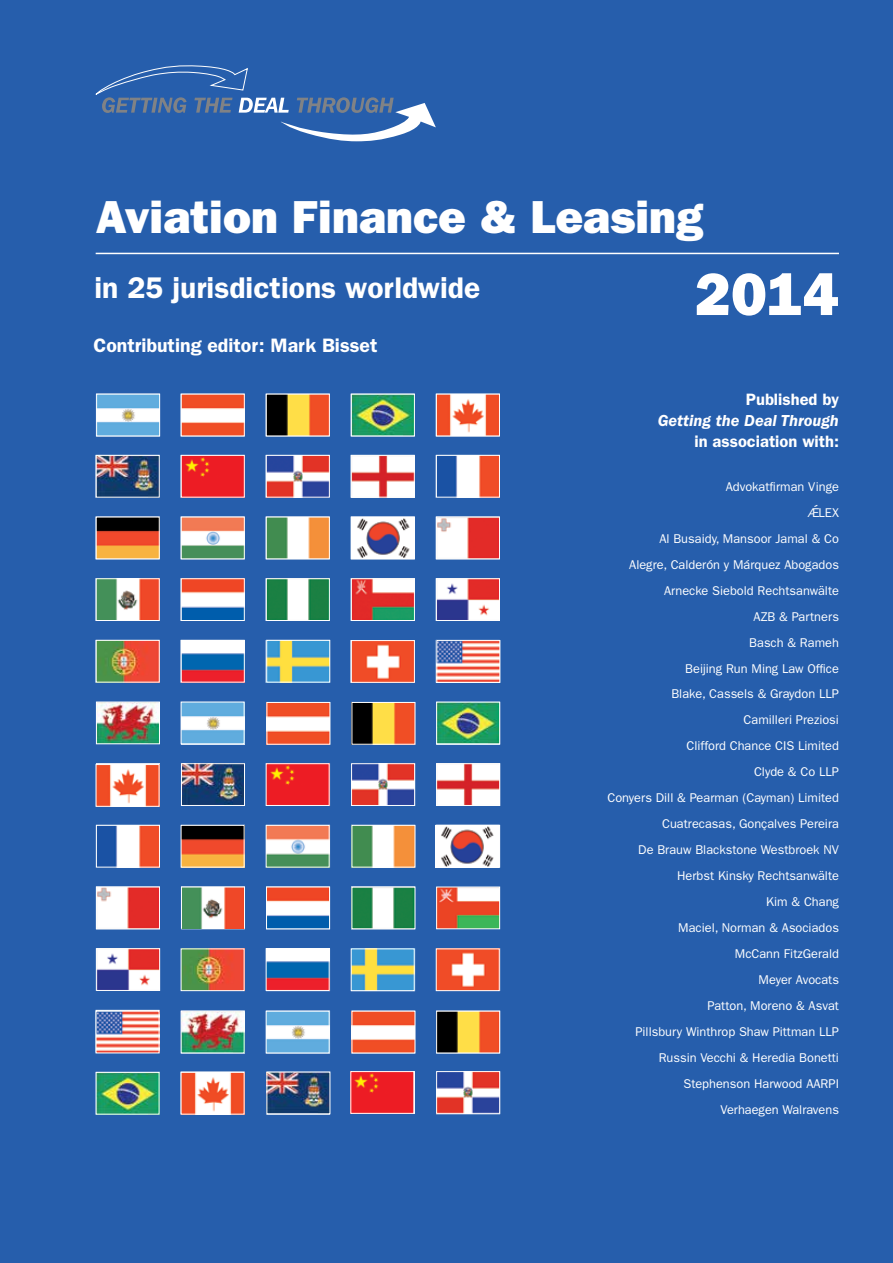
<style>
.page{position:relative;width:893px;height:1263px;background:#265eac}
.page>*{position:absolute;margin:0;border:0;box-sizing:border-box;transform-origin:0 0}
.t1{font:60px "ITC Franklin Gothic Std Hvy";color:#fff}
.t2{font:46.5px "ITC Franklin Gothic Std Hvy";color:#fff}
.t3{font:600 30px "ITC Franklin Gothic Std";color:#fff}
.t4{font:600 19.5px "ITC Franklin Gothic Std";color:#fff}
.t5{font:600 16.5px "ITC Franklin Gothic Std";color:#fff}
.t6{font:italic 600 16.5px "ITC Franklin Gothic Std";color:#fff}
.t7{font:12.75px/26px "ITC Franklin Gothic Std";color:#fff;text-align:right}
</style>
<div class="page">
<svg style="left:96px;top:65px;width:340px;height:76px"></svg>
<svg style="left:266px;top:682px;width:64px;height:1px"></svg>
<svg style="left:96px;top:763px;width:64px;height:43px"></svg>
<img style="left:98px;top:704px;width:60px;height:38px">
<div style="left:96px;top:702px;width:64px;height:42px;border:1px solid #fff"></div>
<svg style="left:181px;top:702px;width:64px;height:43px"></svg>
<div style="left:436px;top:702px;width:64px;height:43px;background:#e1e9f3"></div>
<img style="left:438px;top:889px;width:60px;height:38px">
<div style="left:436px;top:887px;width:64px;height:42px;border:1px solid #fff"></div>
<svg style="left:96px;top:1010px;width:63px;height:42px"></svg>
<div style="left:181px;top:1071px;width:63px;height:43px;background:#9db6d9"></div>
<img style="left:268px;top:889px;width:60px;height:38px">
<div style="left:266px;top:887px;width:64px;height:42px;border:1px solid #fff"></div>
<img style="left:354px;top:889px;width:59px;height:38px">
<div style="left:352px;top:887px;width:63px;height:42px;border:1px solid #fff"></div>
<img style="left:183px;top:950px;width:59px;height:39px">
<div style="left:181px;top:948px;width:63px;height:43px;border:1px solid #fff"></div>
<img style="left:183px;top:704px;width:59px;height:38px">
<div style="left:181px;top:702px;width:63px;height:42px;border:1px solid #fff"></div>
<img style="left:268px;top:950px;width:60px;height:39px">
<div style="left:266px;top:948px;width:64px;height:43px;border:1px solid #fff"></div>
<img style="left:353px;top:950px;width:60px;height:39px">
<div style="left:351px;top:948px;width:64px;height:43px;border:1px solid #fff"></div>
<img style="left:268px;top:704px;width:60px;height:39px">
<div style="left:266px;top:702px;width:64px;height:43px;border:1px solid #fff"></div>
<img style="left:438px;top:950px;width:60px;height:39px">
<div style="left:436px;top:948px;width:64px;height:43px;border:1px solid #fff"></div>
<img style="left:354px;top:704px;width:59px;height:39px">
<div style="left:352px;top:702px;width:63px;height:43px;border:1px solid #fff"></div>
<img style="left:98px;top:1013px;width:59px;height:38px">
<img style="left:438px;top:704px;width:60px;height:38px">
<div style="left:436px;top:702px;width:64px;height:42px;border:1px solid #fff"></div>
<img style="left:183px;top:1013px;width:59px;height:38px">
<div style="left:181px;top:1011px;width:63px;height:42px;border:1px solid #fff"></div>
<img style="left:98px;top:766px;width:59px;height:39px">
<div style="left:96px;top:764px;width:63px;height:43px;border:1px solid #fff"></div>
<img style="left:268px;top:1013px;width:60px;height:38px">
<div style="left:266px;top:1011px;width:64px;height:42px;border:1px solid #fff"></div>
<img style="left:183px;top:765px;width:60px;height:39px">
<div style="left:181px;top:763px;width:64px;height:43px;border:1px solid #fff"></div>
<img style="left:354px;top:1013px;width:59px;height:38px">
<img style="left:268px;top:765px;width:60px;height:39px">
<div style="left:266px;top:763px;width:64px;height:43px;border:1px solid #fff"></div>
<img style="left:438px;top:1013px;width:60px;height:38px">
<div style="left:436px;top:1011px;width:64px;height:42px;border:1px solid #fff"></div>
<img style="left:353px;top:765px;width:60px;height:39px">
<div style="left:351px;top:763px;width:64px;height:43px;border:1px solid #fff"></div>
<img style="left:98px;top:1074px;width:59px;height:38px">
<div style="left:96px;top:1072px;width:63px;height:42px;border:1px solid #fff"></div>
<img style="left:438px;top:765px;width:60px;height:39px">
<div style="left:436px;top:763px;width:64px;height:43px;border:1px solid #fff"></div>
<img style="left:183px;top:1074px;width:59px;height:38px">
<div style="left:181px;top:1072px;width:63px;height:42px;border:1px solid #fff"></div>
<img style="left:98px;top:827px;width:60px;height:38px">
<div style="left:96px;top:825px;width:64px;height:42px;border:1px solid #fff"></div>
<img style="left:268px;top:1073px;width:60px;height:39px">
<img style="left:183px;top:827px;width:59px;height:38px">
<div style="left:181px;top:825px;width:63px;height:42px;border:1px solid #fff"></div>
<img style="left:268px;top:827px;width:60px;height:38px">
<div style="left:266px;top:825px;width:64px;height:42px;border:1px solid #fff"></div>
<img style="left:438px;top:1073px;width:60px;height:39px">
<div style="left:436px;top:1071px;width:64px;height:43px;border:1px solid #fff"></div>
<img style="left:354px;top:827px;width:59px;height:38px">
<div style="left:352px;top:825px;width:63px;height:42px;border:1px solid #fff"></div>
<img style="left:98px;top:889px;width:60px;height:38px">
<div style="left:96px;top:887px;width:64px;height:42px;border:1px solid #fff"></div>
<img style="left:183px;top:889px;width:60px;height:38px">
<div style="left:181px;top:887px;width:64px;height:42px;border:1px solid #fff"></div>
<hr style="left:96px;top:253px;width:743px;height:1px;background:#fff">
<img style="left:98px;top:519px;width:60px;height:38px">
<div style="left:96px;top:517px;width:64px;height:42px;border:1px solid #fff"></div>
<img style="left:353px;top:457px;width:60px;height:38px">
<div style="left:351px;top:455px;width:64px;height:42px;border:1px solid #fff"></div>
<img style="left:98px;top:457px;width:60px;height:38px">
<div style="left:96px;top:455px;width:64px;height:42px;border:1px solid #fff"></div>
<img style="left:268px;top:457px;width:60px;height:38px">
<div style="left:266px;top:455px;width:64px;height:42px;border:1px solid #fff"></div>
<img style="left:98px;top:580px;width:60px;height:39px">
<div style="left:96px;top:578px;width:64px;height:43px;border:1px solid #fff"></div>
<img style="left:438px;top:519px;width:60px;height:38px">
<div style="left:436px;top:517px;width:64px;height:42px;border:1px solid #fff"></div>
<img style="left:268px;top:396px;width:60px;height:38px">
<div style="left:266px;top:394px;width:64px;height:42px;border:1px solid #fff"></div>
<img style="left:353px;top:396px;width:60px;height:38px">
<div style="left:351px;top:394px;width:64px;height:42px;border:1px solid #fff"></div>
<img style="left:98px;top:396px;width:60px;height:38px">
<div style="left:96px;top:394px;width:64px;height:42px;border:1px solid #fff"></div>
<img style="left:183px;top:396px;width:60px;height:38px">
<div style="left:181px;top:394px;width:64px;height:42px;border:1px solid #fff"></div>
<img style="left:438px;top:396px;width:60px;height:38px">
<div style="left:436px;top:394px;width:64px;height:42px;border:1px solid #fff"></div>
<img style="left:183px;top:457px;width:60px;height:38px">
<div style="left:181px;top:455px;width:64px;height:42px;border:1px solid #fff"></div>
<img style="left:268px;top:519px;width:60px;height:38px">
<div style="left:266px;top:517px;width:64px;height:42px;border:1px solid #fff"></div>
<img style="left:438px;top:457px;width:60px;height:38px">
<div style="left:436px;top:455px;width:64px;height:42px;border:1px solid #fff"></div>
<img style="left:183px;top:580px;width:60px;height:39px">
<div style="left:181px;top:578px;width:64px;height:43px;border:1px solid #fff"></div>
<img style="left:183px;top:642px;width:60px;height:38px">
<div style="left:181px;top:640px;width:64px;height:42px;border:1px solid #fff"></div>
<img style="left:98px;top:642px;width:60px;height:38px">
<div style="left:96px;top:640px;width:64px;height:42px;border:1px solid #fff"></div>
<img style="left:268px;top:580px;width:60px;height:39px">
<div style="left:266px;top:578px;width:64px;height:43px;border:1px solid #fff"></div>
<img style="left:353px;top:580px;width:60px;height:39px">
<div style="left:351px;top:578px;width:64px;height:43px;border:1px solid #fff"></div>
<img style="left:353px;top:519px;width:60px;height:38px">
<div style="left:351px;top:517px;width:64px;height:42px;border:1px solid #fff"></div>
<img style="left:438px;top:580px;width:60px;height:39px">
<div style="left:436px;top:578px;width:64px;height:43px;border:1px solid #fff"></div>
<img style="left:268px;top:642px;width:60px;height:38px">
<div style="left:266px;top:640px;width:64px;height:42px;border:1px solid #fff"></div>
<img style="left:353px;top:642px;width:60px;height:39px">
<div style="left:351px;top:640px;width:64px;height:43px;border:1px solid #fff"></div>
<img style="left:438px;top:642px;width:60px;height:39px">
<div style="left:436px;top:640px;width:64px;height:43px;border:1px solid #fff"></div>
<img style="left:183px;top:519px;width:60px;height:38px">
<div style="left:181px;top:517px;width:64px;height:42px;border:1px solid #fff"></div>
<img style="left:437px;top:827px;width:60px;height:38px">
<div style="left:435px;top:825px;width:64px;height:42px;border:1px solid #fff"></div>
<img style="left:98px;top:950px;width:60px;height:39px">
<div style="left:96px;top:948px;width:64px;height:43px;border:1px solid #fff"></div>
<img style="left:352px;top:1073px;width:60px;height:39px">
<div style="left:350px;top:1071px;width:64px;height:43px;border:1px solid #fff"></div>
<h2 class="t2" style="left:96px;top:190px;width:609px">Aviation Finance &amp; Leasing</h2>
<h3 class="t3" style="left:94px;top:270px;width:387px">in 25 jurisdictions worldwide</h3>
<h3 class="t4" style="left:94px;top:334px;width:285px">Contributing editor: Mark Bisset</h3>
<h1 class="t1" style="left:695px;top:259px;width:145px">2014</h1>
<p class="t5" style="left:746px;top:389px;width:95px">Published by</p>
<p class="t6" style="left:658px;top:411px;width:183px">Getting the Deal Through</p>
<p class="t5" style="left:694px;top:431px;width:146px">in association with:</p>
<p class="t7" style="left:607px;top:474px;width:233px">Advokatfirman Vinge<br>Æ<sup>´</sup>LEX<br>Al Busaidy, Mansoor Jamal &amp; Co<br>Alegre, Calderón y Márquez Abogados<br>Arnecke Siebold Rechtsanwälte<br>AZB &amp; Partners<br>Basch &amp; Rameh<br>Beijing Run Ming Law Office<br>Blake, Cassels &amp; Graydon LLP<br>Camilleri Preziosi<br>Clifford Chance CIS Limited<br>Clyde &amp; Co LLP<br>Conyers Dill &amp; Pearman (Cayman) Limited<br>Cuatrecasas, Gonçalves Pereira<br>De Brauw Blackstone Westbroek NV<br>Herbst Kinsky Rechtsanwälte<br>Kim &amp; Chang<br>Maciel, Norman &amp; Asociados<br>McCann FitzGerald<br>Meyer Avocats<br>Patton, Moreno &amp; Asvat<br>Pillsbury Winthrop Shaw Pittman LLP<br>Russin Vecchi &amp; Heredia Bonetti<br>Stephenson Harwood AARPI<br>Verhaegen Walravens</p>
</div>
